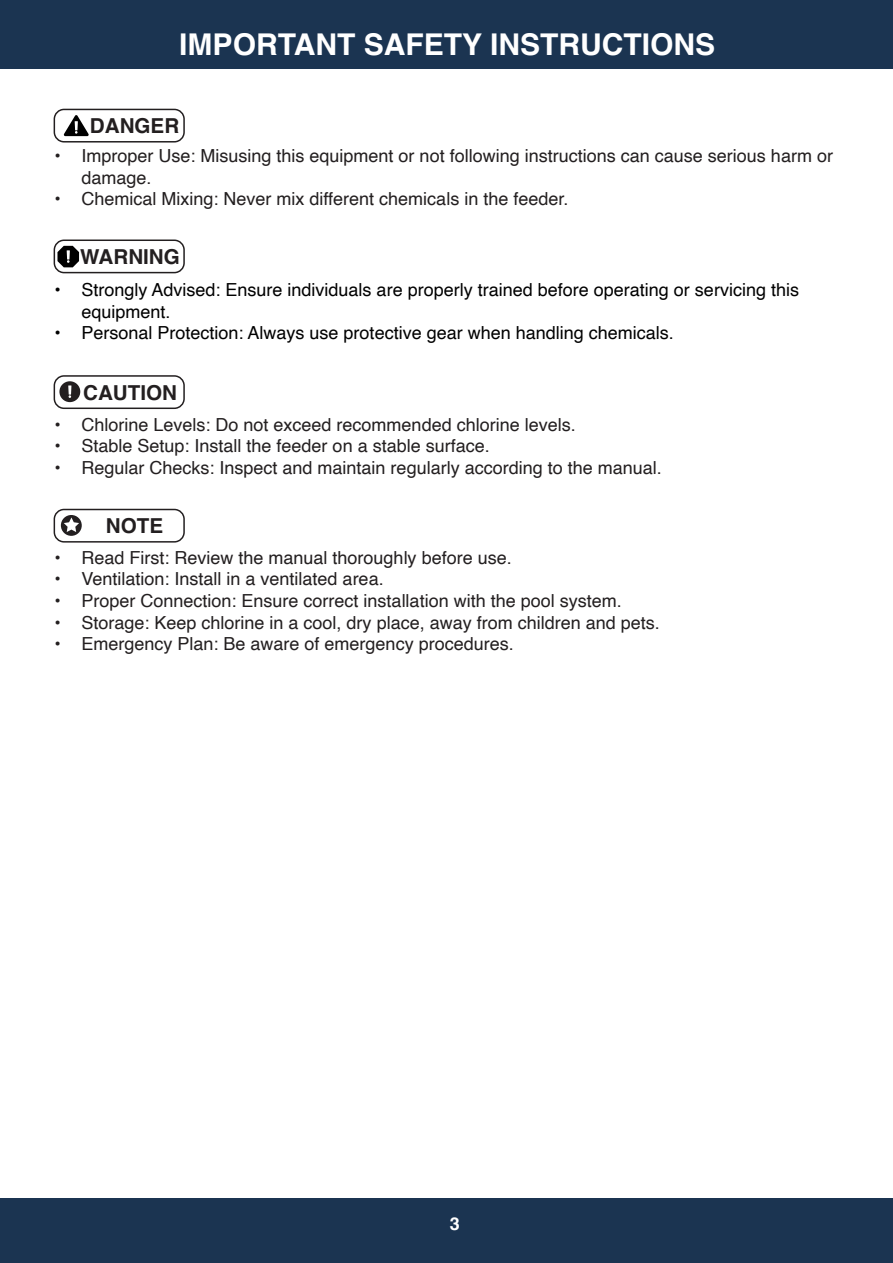
<style>
.page{position:relative;width:893px;height:1263px;background:#fff}
.page>*{position:absolute;margin:0;border:0;box-sizing:border-box;transform-origin:0 0}
.t1{font:700 30px "Helvetica";color:#fff}
.t2{font:700 20.55px "Helvetica";color:#231f20}
.t3{font:18px/21.6px "Helvetica";color:#231f20}
.t4{font:18px/21.6px "Helvetica";color:#000}
.t5{font:700 18px "Helvetica";color:#fff}
</style>
<div class="page">
<div style="left:0;top:0;width:892px;height:69px;background:#1b3451"></div>
<div style="left:0;top:1198px;width:892px;height:65px;background:#1b3451"></div>
<div style="left:54px;top:109px;width:131px;height:34px;border:2px solid #231f20;border-radius:10px"></div>
<svg style="left:63px;top:115px;width:26px;height:21px"></svg>
<div style="left:54px;top:240px;width:131px;height:33px;border:2px solid #231f20;border-radius:10px"></div>
<svg style="left:57px;top:246px;width:22px;height:21px"></svg>
<div style="left:54px;top:375px;width:131px;height:34px;border:2px solid #231f20;border-radius:10px"></div>
<div style="left:59px;top:381px;width:21px;height:21px;background:#231f20;border-radius:50%"></div>
<svg style="left:68px;top:385px;width:3px;height:13px"></svg>
<div style="left:54px;top:509px;width:131px;height:34px;border:2px solid #231f20;border-radius:10px"></div>
<svg style="left:61px;top:515px;width:21px;height:21px"></svg>
<svg style="left:64px;top:517px;width:15px;height:15px"></svg>
<h1 class="t1" style="left:179px;top:26px;width:537px">IMPORTANT SAFETY INSTRUCTIONS</h1>
<p class="t2" style="left:90px;top:113px;width:91px">DANGER</p>
<p class="t3" style="left:81px;top:145px;width:753px;text-indent:-27px">• Improper Use: Misusing this equipment or not following instructions can cause serious harm or damage.</p>
<p class="t3" style="left:54px;top:189px;width:515px">• Chemical Mixing: Never mix different chemicals in the feeder.</p>
<p class="t2" style="left:80px;top:244px;width:101px">WARNING</p>
<p class="t4" style="left:81px;top:280px;width:719px;text-indent:-27px">• Strongly Advised: Ensure individuals are properly trained before operating or servicing this equipment.</p>
<p class="t4" style="left:54px;top:323px;width:621px">• Personal Protection: Always use protective gear when handling chemicals.</p>
<p class="t2" style="left:83px;top:380px;width:95px">CAUTION</p>
<p class="t3" style="left:54px;top:414px;width:523px">• Chlorine Levels: Do not exceed recommended chlorine levels.</p>
<p class="t3" style="left:54px;top:436px;width:437px">• Stable Setup: Install the feeder on a stable surface.</p>
<p class="t3" style="left:54px;top:457px;width:609px">• Regular Checks: Inspect and maintain regularly according to the manual.</p>
<p class="t2" style="left:106px;top:513px;width:59px">NOTE</p>
<p class="t3" style="left:54px;top:547px;width:459px">• Read First: Review the manual thoroughly before use.</p>
<p class="t3" style="left:54px;top:569px;width:331px">• Ventilation: Install in a ventilated area.</p>
<p class="t3" style="left:54px;top:590px;width:569px">• Proper Connection: Ensure correct installation with the pool system.</p>
<p class="t3" style="left:54px;top:612px;width:607px">• Storage: Keep chlorine in a cool, dry place, away from children and pets.</p>
<p class="t3" style="left:54px;top:634px;width:461px">• Emergency Plan: Be aware of emergency procedures.</p>
<p class="t5" style="left:450px;top:1213px;width:12px">3</p>
</div>
